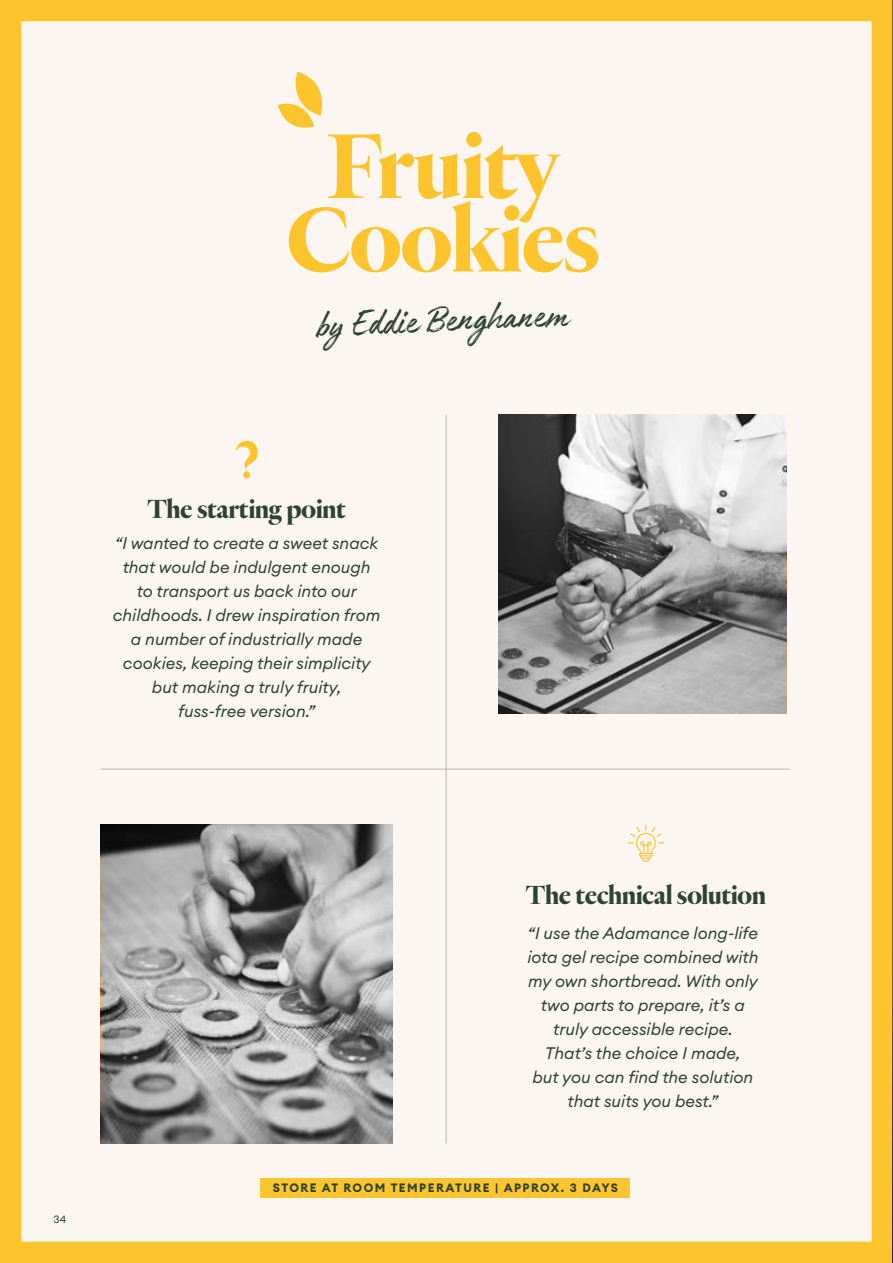
<style>
.page{position:relative;width:893px;height:1263px;background:#fbf6f1}
.page>*{position:absolute;margin:0;border:0;box-sizing:border-box;transform-origin:0 0}
.t1{font:700 94.8px/73.5px "Heldane Display";color:#fdc42d;text-align:center}
.t2{font:41.7px "Authenia";color:#2e4332}
.t3{font:700 27px "Heldane Display";color:#2e4332}
.t4{font:italic 16.5px/24px "Euclid Circular A";color:#2e4332;text-align:center}
.t5{font:700 12px "Euclid Circular A";letter-spacing:.12em;color:#2e4332}
.t6{font:10.5px "Euclid Circular A";color:#294634}
</style>
<div class="page">
<div style="left:0;top:0;width:893px;height:1263px;border:21px solid #fdc42d"></div>
<div style="left:261px;top:1178px;width:369px;height:19px;background:#fdc52f"></div>
<hr style="left:892px;top:0;width:1px;height:1263px;background:#000">
<svg style="left:499px;top:414px;width:287px;height:300px;background:#979797"></svg>
<svg style="left:101px;top:824px;width:292px;height:319px;background:#989898"></svg>
<hr style="left:101px;top:769px;width:689px;height:1px;background:#b6b8b1">
<hr style="left:446px;top:414px;width:1px;height:729px;background:#b6b8b1">
<svg style="left:278px;top:72px;width:45px;height:56px"></svg>
<svg style="left:235px;top:440px;width:23px;height:30px"></svg>
<div style="left:243px;top:471px;width:7px;height:7px;background:#fdc42d;border-radius:50%"></div>
<svg style="left:628px;top:825px;width:36px;height:37px"></svg>
<h1 class="t1" style="left:287px;top:131px;width:314px">Fruity<br>Cookies</h1>
<h2 class="t2" style="left:316px;top:305px;width:253px;rotate:-3deg">by Eddie Benghanem</h2>
<h3 class="t3" style="left:147px;top:492px;width:200px">The starting point</h3>
<p class="t4" style="left:113px;top:531px;width:269px">“I wanted to create a sweet snack that would be indulgent enough to transport us back into our childhoods. I drew inspiration from a number of industrially made cookies, keeping their simplicity but making a truly fruity,<br>fuss-free version.”</p>
<p class="t6" style="left:54px;top:1213px;width:14px">34</p>
<h3 class="t3" style="left:526px;top:879px;width:241px">The technical solution</h3>
<p class="t4" style="left:527px;top:921px;width:233px">“I use the Adamance long-life iota gel recipe combined with my own shortbread. With only two parts to prepare, it’s a truly accessible recipe.<br>That’s the choice I made,<br>but you can find the solution that suits you best.”</p>
<p class="t5" style="left:273px;top:1180px;width:346px">STORE AT ROOM TEMPERATURE | APPROX. 3 DAYS</p>
</div>
